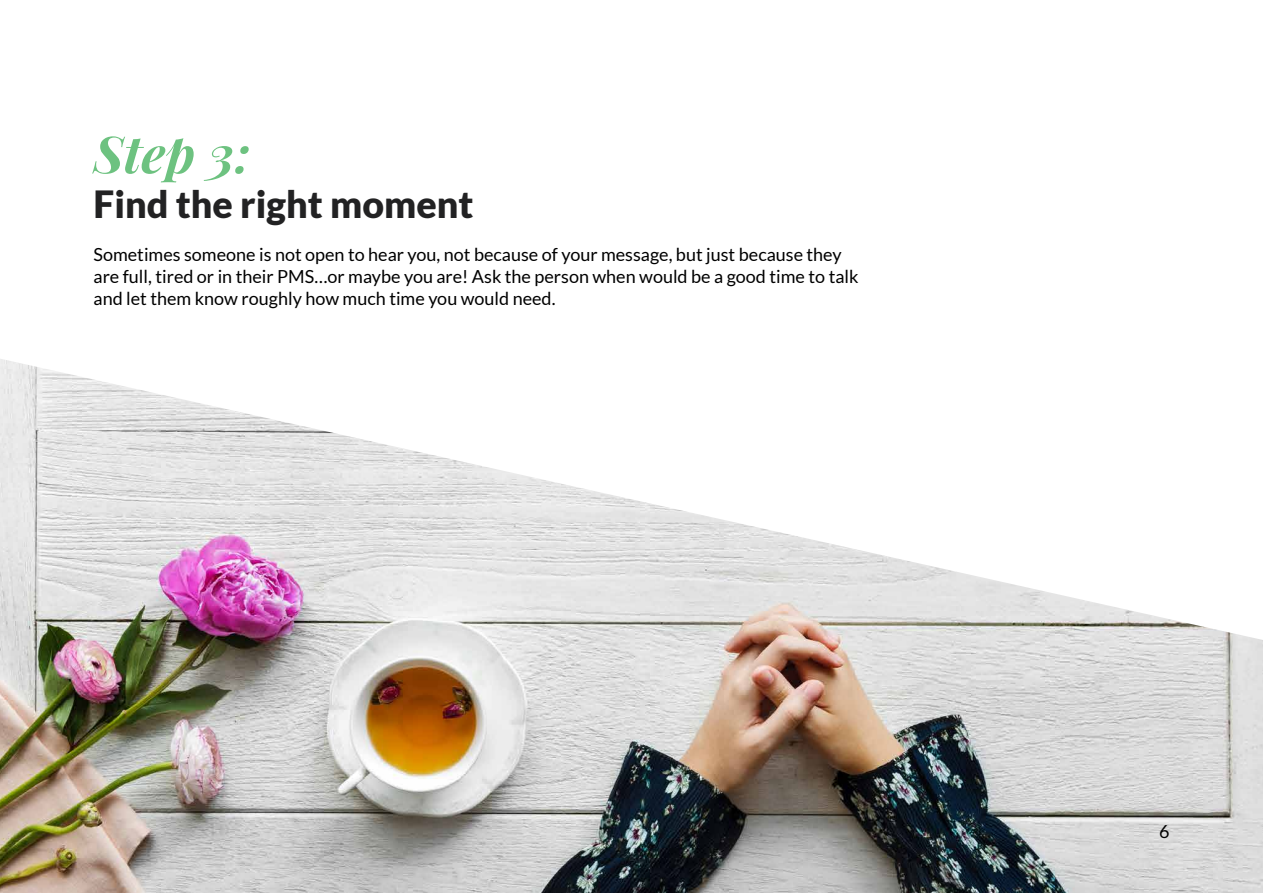
<style>
.page{position:relative;width:1263px;height:893px;background:#fff}
.page>*{position:absolute;margin:0;border:0;box-sizing:border-box;transform-origin:0 0}
.t1{font:italic 700 51px "Playfair Display";color:#6dc280}
.t2{font:900 37.5px "Lato";color:#222223}
.t3{font:18px/21.6px "Lato";color:#000}
</style>
<div class="page">
<img style="left:0;top:640px;width:1263px;height:253px">
<svg style="left:0;top:359px;width:1262px;height:281px"></svg>
<h1 class="t1" style="left:94px;top:119px;width:158px">Step 3:</h1>
<h2 class="t2" style="left:94px;top:182px;width:381px">Find the right moment</h2>
<p class="t3" style="left:94px;top:244px;width:766px">Sometimes someone is not open to hear you, not because of your message, but just because they are full, tired or in their PMS…or maybe you are! Ask the person when would be a good time to talk and let them know roughly how much time you would need.</p>
<p class="t3" style="left:1159px;top:821px;width:12px">6</p>
</div>
